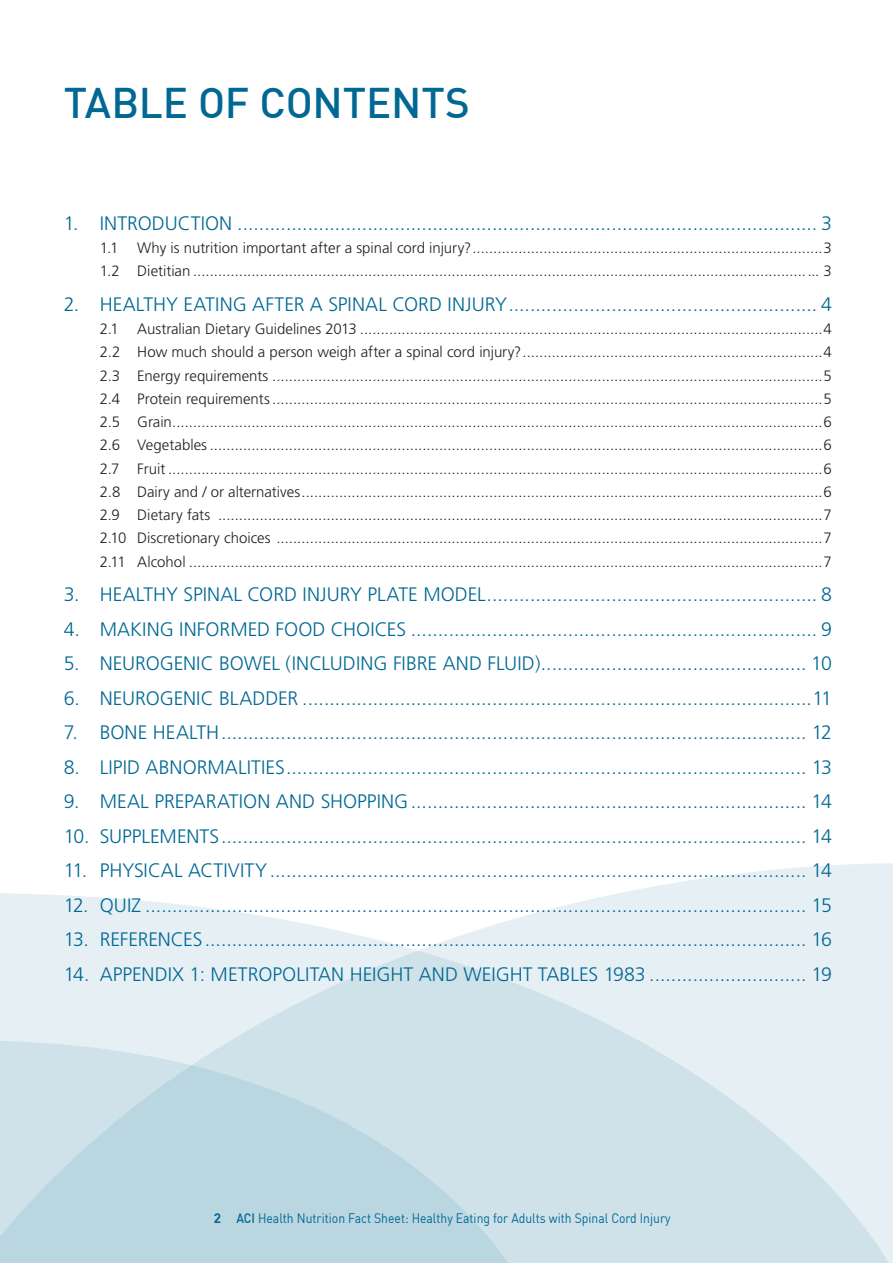
<style>
.page{position:relative;width:893px;height:1263px;background:#fff}
.page>*{position:absolute;margin:0;border:0;box-sizing:border-box;transform-origin:0 0}
.heading_2{font:500 42px "DIN";color:#006893}
.contents_head{font:300 19.5px "Frutiger";color:#006893}
.contents_head-2{font:300 19.5px "Frutiger";letter-spacing:-.02em;color:#006893}
.contents_body{font:300 19.5px "Frutiger";color:#006893}
.contents_body-2{font:300 15px/23.2px "Frutiger";letter-spacing:-.005em;color:#231f20;text-align:right}
.t1{font:13.5px "DIN";color:#006893;scale:.9 1}
.s1{font-weight:700}
.s2{font-weight:500}
</style>
<div class="page">
<svg style="left:622px;top:863px;width:271px;height:400px;fill:#e6f0f4"></svg>
<svg style="left:0;top:893px;width:892px;height:370px;background:#dfebf0"></svg>
<svg style="left:0;top:1040px;width:515px;height:223px;background:#c4dbe5"></svg>
<h2 class="heading_2" style="left:64px;top:76px;width:408px">TABLE OF CONTENTS</h2>
<h2 class="contents_head" style="left:64px;top:212px;width:770px">1. INTRODUCTION ........................................................................................................... 3</h2>
<p class="contents_body-2" style="left:100px;top:236px;width:20px">1.1</p>
<p class="contents_body-2" style="left:100px;top:236px;width:734px">Why is nutrition important after a spinal cord injury?....................................................................................3<br>1.2 Dietitian ...................................................................................................................................................... 3</p>
<h2 class="contents_head" style="left:64px;top:293px;width:769px">2. HEALTHY EATING AFTER A SPINAL CORD INJURY......................................................... 4</h2>
<p class="contents_body-2" style="left:100px;top:317px;width:734px">2.1 Australian Dietary Guidelines 2013 ...............................................................................................................4</p>
<p class="contents_body-2" style="left:100px;top:341px;width:734px">2.2 How much should a person weigh after a spinal cord injury?........................................................................4</p>
<p class="contents_body-2" style="left:100px;top:364px;width:734px">2.3 Energy requirements ....................................................................................................................................5</p>
<p class="contents_body-2" style="left:100px;top:387px;width:734px">2.4 Protein requirements ....................................................................................................................................5</p>
<p class="contents_body-2" style="left:100px;top:410px;width:734px">2.5 Grain............................................................................................................................................................6</p>
<p class="contents_body-2" style="left:100px;top:434px;width:734px">2.6 Vegetables ...................................................................................................................................................6</p>
<p class="contents_body-2" style="left:100px;top:457px;width:734px">2.7 Fruit .............................................................................................................................................................6</p>
<p class="contents_body-2" style="left:100px;top:480px;width:734px">2.8 Dairy and / or alternatives.............................................................................................................................6</p>
<p class="contents_body-2" style="left:100px;top:503px;width:734px">2.9 Dietary fats .................................................................................................................................................7</p>
<p class="contents_body-2" style="left:100px;top:527px;width:734px">2.10 Discretionary choices ...................................................................................................................................7</p>
<p class="contents_body-2" style="left:100px;top:550px;width:734px">2.11 Alcohol ........................................................................................................................................................7</p>
<p class="contents_body" style="left:64px;top:583px;width:769px">3. HEALTHY SPINAL CORD INJURY PLATE MODEL............................................................. 8</p>
<h2 class="contents_head" style="left:64px;top:618px;width:770px">4. MAKING INFORMED FOOD CHOICES ........................................................................... 9</h2>
<h2 class="contents_head" style="left:64px;top:652px;width:770px">5. NEUROGENIC BOWEL (INCLUDING FIBRE AND FLUID)................................................. 10</h2>
<h2 class="contents_head" style="left:64px;top:687px;width:769px">6. NEUROGENIC BLADDER ..............................................................................................11</h2>
<h2 class="contents_head" style="left:64px;top:721px;width:770px">7. BONE HEALTH............................................................................................................ 12</h2>
<h2 class="contents_head" style="left:64px;top:756px;width:770px">8. LIPID ABNORMALITIES................................................................................................ 13</h2>
<h2 class="contents_head" style="left:64px;top:790px;width:769px">9. MEAL PREPARATION AND SHOPPING......................................................................... 14</h2>
<h2 class="contents_head" style="left:64px;top:825px;width:769px">10. SUPPLEMENTS............................................................................................................ 14</h2>
<h2 class="contents_head" style="left:64px;top:859px;width:769px">11. PHYSICAL ACTIVITY................................................................................................... 14</h2>
<h2 class="contents_head" style="left:64px;top:894px;width:770px">12. QUIZ .......................................................................................................................... 15</h2>
<h2 class="contents_head-2" style="left:64px;top:928px;width:769px">13. REFERENCES............................................................................................................... 16</h2>
<h2 class="contents_head" style="left:64px;top:963px;width:770px">14. APPENDIX 1: METROPOLITAN HEIGHT AND WEIGHT TABLES 1983 ............................. 19</h2>
<p class="t1" style="left:214px;top:1209px;width:509px"><span class="s1">2</span> <span class="s2">ACI</span> Health Nutrition Fact Sheet: Healthy Eating for Adults with Spinal Cord Injury</p>
</div>
